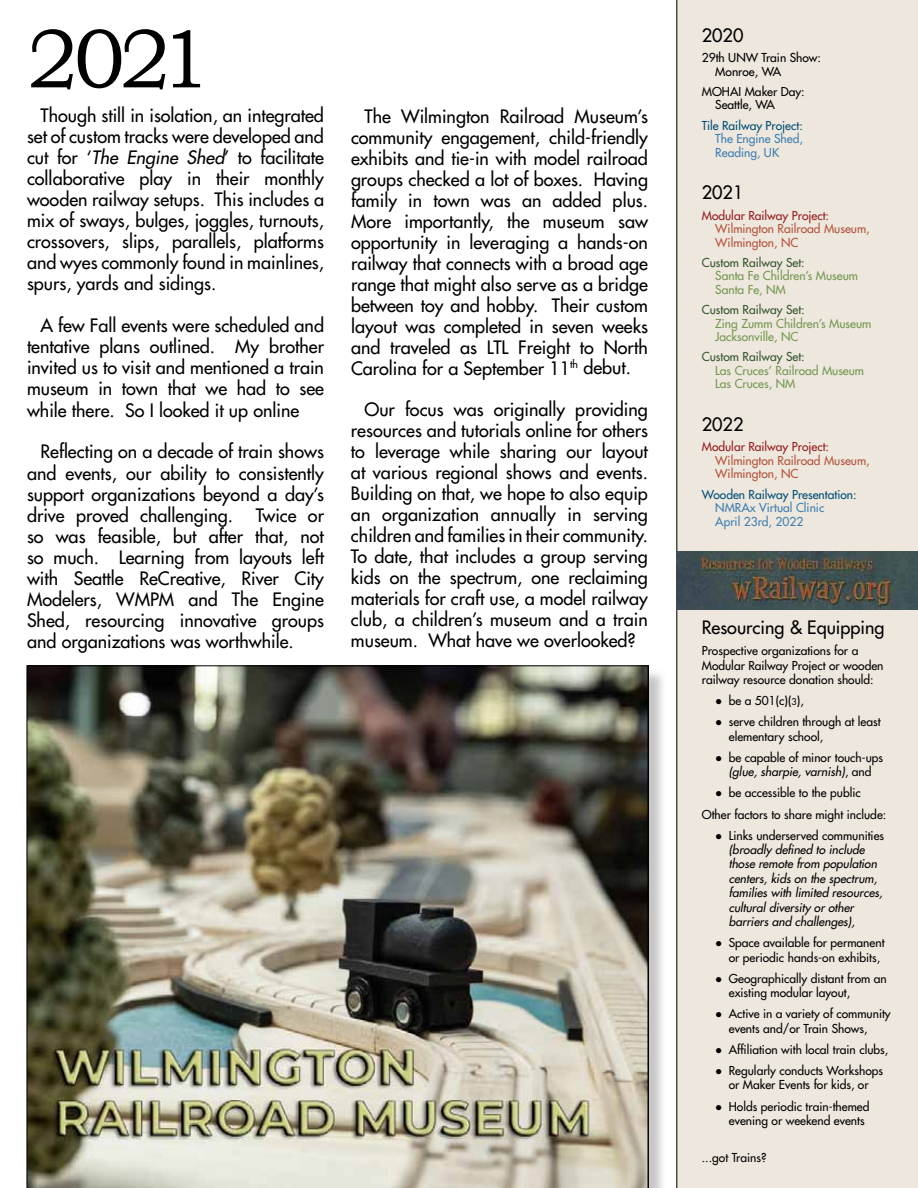
<style>
.page{position:relative;width:918px;height:1188px;background:#fff}
.page>*{position:absolute;margin:0;border:0;box-sizing:border-box;transform-origin:0 0}
.t1{font:84px "Bookman Old Style";color:#000}
.t2{font:18px/21px "Fujiyama 2";color:#000;text-align:justify}
.t3{font:12px/14.4px "Fujiyama 2";color:#000}
.t4{font:italic 12px/14.4px "Fujiyama 2";color:#000}
.t5{font:12px/13.5px "Fujiyama 2";color:#749752}
.t6{font:12px/13.5px "Fujiyama 2";color:#b4523b}
.t7{font:12px/13.5px "Fujiyama 2";color:#3e7eb1}
.t8{font:12px "Fujiyama 2";color:#35552e}
.t9{font:12px "Fujiyama 2";color:#004d76}
.t10{font:12px "Fujiyama 2";color:#961b1e}
.s1{font-style:italic}
.s2{font-family:"Arial"}
.s3{font-size:9px}
.s4{font-family:"Arial";font-style:normal}
.s5{font-style:normal}
</style>
<div class="page">
<div style="left:677px;top:0;width:241px;height:1188px;background:#ede7dd"></div>
<div style="left:29px;top:668px;width:638px;height:520px;background:#000;opacity:.23"></div>
<img style="left:27px;top:666px;width:621px;height:522px">
<img style="left:677px;top:552px;width:241px;height:58px">
<h1 class="t1" style="left:27px;top:4px;width:186px">2021</h1>
<p class="t2" style="left:27px;top:105px;width:299px;text-indent:14px">Though still in isolation, an integrated set of custom tracks were developed and cut for ‘<span class="s1">The Engine Shed</span>’ to facilitate collaborative play in their monthly wooden railway setups. This includes a mix of sways, bulges, joggles, turnouts, crossovers, slips, parallels, platforms and wyes commonly found in mainlines, spurs, yards and sidings.</p>
<p class="t2" style="left:27px;top:315px;width:299px;text-indent:14px">A few Fall events were scheduled and tentative plans outlined. My brother invited us to visit and mentioned a train museum in town that we had to see while there. So I looked it up online</p>
<p class="t2" style="left:27px;top:441px;width:299px;text-indent:14px">Reflecting on a decade of train shows and events, our ability to consistently support organizations beyond a day’s drive proved challenging.</p>
<p class="t2" style="left:27px;top:504px;width:299px;text-indent:229px">Twice or so was feasible, but after that, not so much. Learning from layouts left with Seattle ReCreative, River City Modelers, WMPM and The Engine Shed, resourcing innovative groups and organizations was worthwhile.</p>
<p class="t2" style="left:351px;top:105px;width:299px;text-indent:14px">The Wilmington Railroad Museum’s community engagement, child-friendly exhibits and tie-in with model railroad groups checked a lot of boxes. Having family in town was an added plus.<br>More importantly, the museum saw opportunity in leveraging a hands-on railway that connects with a broad age range that might also serve as a bridge between toy and hobby. Their custom layout was completed in seven weeks and traveled as LTL Freight to North Carolina for a September 11<sup>th</sup> debut.</p>
<p class="t2" style="left:351px;top:399px;width:298px;text-indent:14px">Our focus was originally providing resources and tutorials online for others to leverage while sharing our layout at various regional shows and events.<br>Building on that, we hope to also equip an organization annually in serving children and families in their community.<br>To date, that includes a group serving kids on the spectrum, one reclaiming materials for craft use, a model railway club, a children’s museum and a train museum. What have we overlooked?</p>
<p class="t2" style="left:702px;top:25px;width:43px">2020</p>
<p class="t3" style="left:715px;top:51px;width:107px;line-height:13.5px;text-indent:-14px">29th UNW Train Show:<br>Monroe, WA</p>
<p class="t3" style="left:715px;top:85px;width:91px;line-height:13.5px;text-indent:-14px">MOHAI Maker Day:<br>Seattle, WA</p>
<p class="t9" style="left:702px;top:117px;width:102px">Tile Railway Project:</p>
<p class="t7" style="left:715px;top:132px;width:89px">The Engine Shed,<br>Reading, UK</p>
<p class="t2" style="left:702px;top:182px;width:43px">2021</p>
<p class="t10" style="left:702px;top:207px;width:129px">Modular Railway Project:</p>
<p class="t6" style="left:715px;top:222px;width:156px">Wilmington Railroad Museum,<br>Wilmington, NC</p>
<p class="t8" style="left:702px;top:255px;width:104px">Custom Railway Set:</p>
<p class="t5" style="left:715px;top:269px;width:144px">Santa Fe Children’s Museum<br>Santa Fe, NM</p>
<p class="t8" style="left:702px;top:302px;width:104px">Custom Railway Set:</p>
<p class="t5" style="left:715px;top:316px;width:158px">Zing Zumm Children’s Museum<br>Jacksonville, NC</p>
<p class="t8" style="left:702px;top:349px;width:104px">Custom Railway Set:</p>
<p class="t5" style="left:715px;top:364px;width:150px">Las Cruces’ Railroad Museum<br>Las Cruces, NM</p>
<p class="t2" style="left:702px;top:414px;width:43px">2022</p>
<p class="t10" style="left:702px;top:439px;width:129px">Modular Railway Project:</p>
<p class="t6" style="left:715px;top:454px;width:156px">Wilmington Railroad Museum,<br>Wilmington, NC</p>
<p class="t9" style="left:702px;top:486px;width:156px">Wooden Railway Presentation:</p>
<p class="t7" style="left:715px;top:501px;width:110px">NMRAx Virtual Clinic<br>April 23rd, 2022</p>
<p class="t2" style="left:702px;top:617px;width:184px">Resourcing &amp; Equipping</p>
<p class="t3" style="left:702px;top:643px;width:183px">Prospective organizations for a<br>Modular Railway Project or wooden railway resource donation should:</p>
<p class="t3" style="left:715px;top:693px;width:90px"><span class="s2">●</span> be a 501(c)(<span class="s3">3</span>),</p>
<p class="t3" style="left:729px;top:715px;width:153px;text-indent:-14px"><span class="s2">●</span> serve children through at least elementary school,</p>
<p class="t3" style="left:715px;top:750px;width:169px;text-align:center"><span class="s2">●</span> be capable of minor touch-ups <span class="s1">(glue, sharpie, varnish)</span>, and</p>
<p class="t3" style="left:702px;top:782px;width:186px;line-height:21.1px;text-indent:14px"><span class="s2">●</span> be accessible to the public<br>Other factors to share might include:</p>
<p class="t4" style="left:729px;top:828px;width:157px;text-indent:-14px"><span class="s4">●</span> <span class="s5">Links underserved communities </span>(broadly defined to include those remote from population centers, kids on the spectrum, families with limited resources, cultural diversity or other barriers and challenges),</p>
<p class="t3" style="left:729px;top:936px;width:157px;text-indent:-14px"><span class="s2">●</span> Space available for permanent or periodic hands-on exhibits,</p>
<p class="t3" style="left:729px;top:971px;width:160px;text-indent:-14px"><span class="s2">●</span> Geographically distant from an existing modular layout,</p>
<p class="t3" style="left:729px;top:1007px;width:163px;text-indent:-14px"><span class="s2">●</span> Active in a variety of community events and/or Train Shows,</p>
<p class="t3" style="left:715px;top:1042px;width:174px"><span class="s2">●</span> Affiliation with local train clubs,</p>
<p class="t3" style="left:715px;top:1063px;width:169px;text-align:center"><span class="s2">●</span> Regularly conducts Workshops or Maker Events for kids, or</p>
<p class="t3" style="left:729px;top:1099px;width:142px;text-indent:-14px"><span class="s2">●</span> Holds periodic train-themed evening or weekend events</p>
<p class="t3" style="left:702px;top:1150px;width:66px">...got Trains?</p>
</div>
